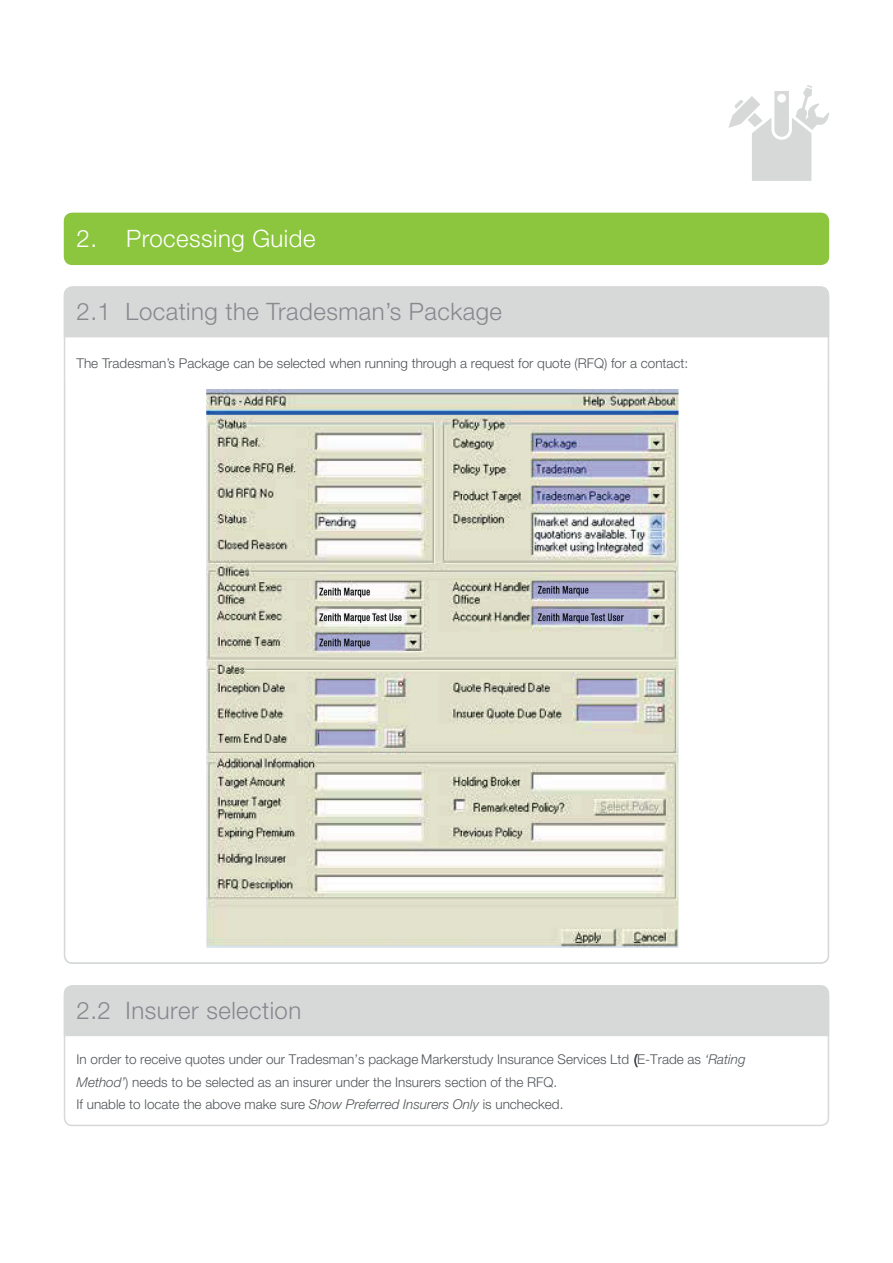
<style>
.page{position:relative;width:893px;height:1263px;background:#fff}
.page>*{position:absolute;margin:0;border:0;box-sizing:border-box;transform-origin:0 0}
.t1{font:300 24px "Helvetica Neue LT Std";letter-spacing:.02em;color:#86898d}
.t2{font:300 24px "Helvetica Neue LT Std";letter-spacing:.02em;color:#fff}
.t3{font:300 13.5px/22.2px "Helvetica Neue LT Std";color:#505457}
.s1{font-style:italic}
</style>
<div class="page">
<div style="left:65px;top:213px;width:763px;height:51px;background:#8bc63e;border-radius:8px"></div>
<div style="left:64px;top:213px;width:765px;height:52px;border:2px solid #8bc63e;border-radius:8px"></div>
<div style="left:64px;top:985px;width:765px;height:141px;border:2px solid #d7d9d9;border-radius:8px"></div>
<div style="left:63px;top:985px;width:767px;height:53px;background:#d7d9d9"></div>
<svg style="left:728px;top:85px;width:101px;height:96px"></svg>
<div style="left:63px;top:286px;width:767px;height:53px;background:#d7d9d9"></div>
<img style="left:64px;top:377px;width:765px;height:586px">
<h1 class="t2" style="left:77px;top:224px;width:241px">2. Processing Guide</h1>
<h1 class="t1" style="left:77px;top:297px;width:427px">2.1 Locating the Tradesman’s Package</h1>
<p class="t3" style="left:77px;top:352px;width:613px">The Tradesman’s Package can be selected when running through a request for quote (RFQ) for a contact:</p>
<h1 class="t1" style="left:77px;top:996px;width:226px">2.2 Insurer selection</h1>
<p class="t3" style="left:77px;top:1048px;width:670px">In order to receive quotes under our Tradesman’s package Markerstudy Insurance Services Ltd (E-Trade as <span class="s1">‘Rating<br>Method’</span>) needs to be selected as an insurer under the Insurers section of the RFQ.<br>If unable to locate the above make sure <span class="s1">Show Preferred Insurers Only</span> is unchecked.</p>
</div>
